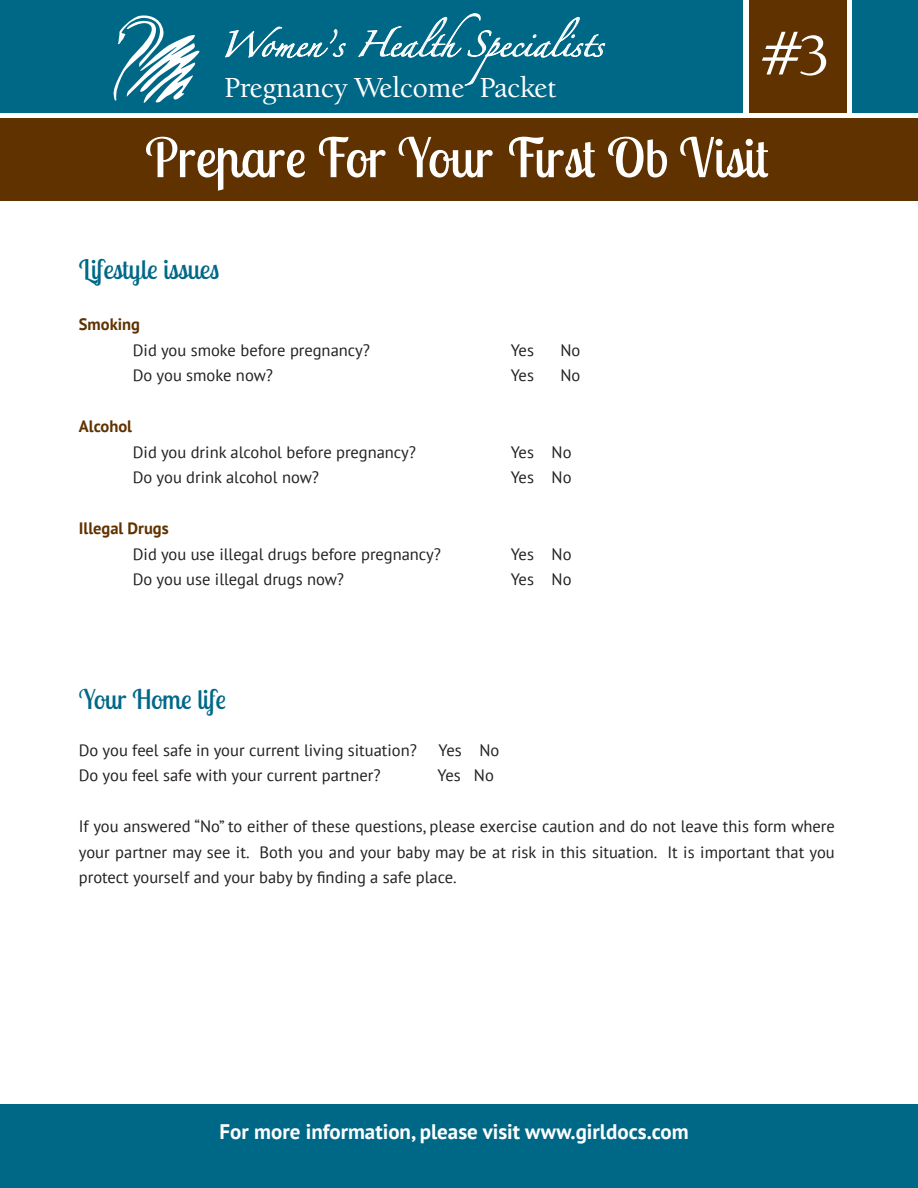
<style>
.page{position:relative;width:918px;height:1188px;background:#fff}
.page>*{position:absolute;margin:0;border:0;box-sizing:border-box;transform-origin:0 0}
.t1{font:500 60px "Berkeley Oldstyle IT Cby BT";color:#fff}
.t2{font:54px "Lobster Two";color:#fff}
.t3{font:500 30px "Berkeley Oldstyle IT Cby BT";color:#fff}
.t4{font:27px "Lobster Two";color:#006887}
.t5{font:23.1px "Zapfino";color:#fff}
.t6{font:700 21px "PT Sans";color:#fff}
.t7{font:16.5px/25.5px "PT Sans";color:#231f20;text-align:justify}
.t8{font:700 16.5px "PT Sans";color:#603200}
</style>
<div class="page">
<div style="left:0;top:118px;width:918px;height:83px;background:#603200"></div>
<div style="left:0;top:1104px;width:918px;height:84px;background:#006887"></div>
<div style="left:749px;top:1px;width:98px;height:112px;background:#603200"></div>
<div style="left:0;top:1px;width:742px;height:112px;background:#006887"></div>
<svg style="left:113px;top:15px;width:86px;height:88px"></svg>
<svg style="left:225px;top:26px;width:121px;height:33px"></svg>
<svg style="left:358px;top:13px;width:248px;height:73px"></svg>
<div style="left:853px;top:1px;width:65px;height:112px;background:#006887"></div>
<p class="t5" style="left:220px;top:34px;width:385px">Women’s HealthSpecialists</p>
<p class="t3" style="left:224px;top:69px;width:334px">Pregnancy Welcome Packet</p>
<p class="t1" style="left:759px;top:19px;width:73px">#3</p>
<p class="t2" style="left:145px;top:123px;width:625px">Prepare For Your First Ob Visit</p>
<p class="t4" style="left:79px;top:252px;width:142px">Lifestyle issues</p>
<p class="t8" style="left:79px;top:313px;width:63px">Smoking</p>
<p class="t7" style="left:133px;top:337px;width:239px">Did you smoke before pregnancy?</p>
<p class="t7" style="left:511px;top:337px;width:25px">Yes</p>
<p class="t7" style="left:560px;top:337px;width:21px">No</p>
<p class="t7" style="left:133px;top:362px;width:142px">Do you smoke now?</p>
<p class="t7" style="left:511px;top:362px;width:25px">Yes</p>
<p class="t7" style="left:560px;top:362px;width:21px">No</p>
<p class="t8" style="left:79px;top:415px;width:55px">Alcohol</p>
<p class="t7" style="left:133px;top:439px;width:285px">Did you drink alcohol before pregnancy?</p>
<p class="t7" style="left:511px;top:439px;width:62px">Yes No</p>
<p class="t7" style="left:133px;top:464px;width:188px">Do you drink alcohol now?</p>
<p class="t7" style="left:511px;top:464px;width:62px">Yes No</p>
<p class="t8" style="left:79px;top:517px;width:91px">Illegal Drugs</p>
<p class="t7" style="left:133px;top:541px;width:310px">Did you use illegal drugs before pregnancy?</p>
<p class="t7" style="left:511px;top:541px;width:62px">Yes No</p>
<p class="t7" style="left:133px;top:566px;width:213px">Do you use illegal drugs now?</p>
<p class="t7" style="left:511px;top:566px;width:62px">Yes No</p>
<p class="t4" style="left:79px;top:682px;width:149px">Your Home life</p>
<p class="t7" style="left:79px;top:737px;width:340px">Do you feel safe in your current living situation?</p>
<p class="t7" style="left:439px;top:737px;width:62px">Yes No</p>
<p class="t7" style="left:79px;top:762px;width:303px">Do you feel safe with your current partner?</p>
<p class="t7" style="left:438px;top:762px;width:58px">Yes No</p>
<p class="t7" style="left:79px;top:813px;width:758px">If you answered “No” to either of these questions, please exercise caution and do not leave this form where your partner may see it. Both you and your baby may be at risk in this situation. It is important that you protect yourself and your baby by finding a safe place.</p>
<p class="t6" style="left:220px;top:1118px;width:471px">For more information, please visit www.girldocs.com</p>
</div>
